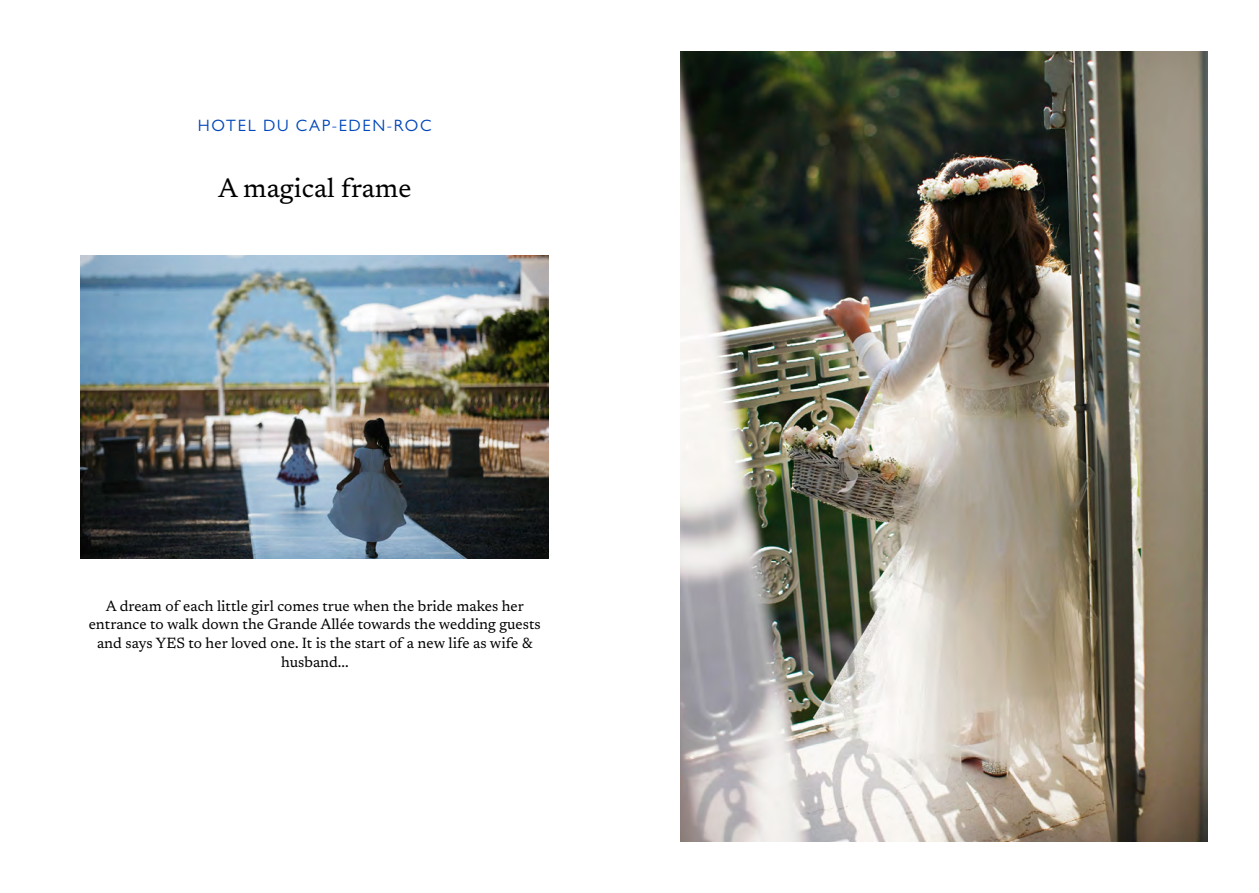
<style>
.page{position:relative;width:1259px;height:893px;background:#fff}
.page>*{position:absolute;margin:0;border:0;box-sizing:border-box;transform-origin:0 0}
.t1{font:27px "Newsreader";color:#000}
.t2{font:16.5px "Gill Sans MT Pro";letter-spacing:.1em;color:#0047ba}
.t3{font:15px/18.8px "Newsreader";color:#000;text-align:center}
</style>
<div class="page">
<img style="left:680px;top:51px;width:528px;height:791px">
<img style="left:81px;top:255px;width:468px;height:303px">
<p class="t2" style="left:198px;top:116px;width:235px">HOTEL DU CAP-EDEN-ROC</p>
<h1 class="t1" style="left:218px;top:169px;width:195px">A magical frame</h1>
<p class="t3" style="left:89px;top:595px;width:453px">A dream of each little girl comes true when the bride makes her entrance to walk down the Grande Allée towards the wedding guests and says YES to her loved one. It is the start of a new life as wife &amp; husband...</p>
</div>
